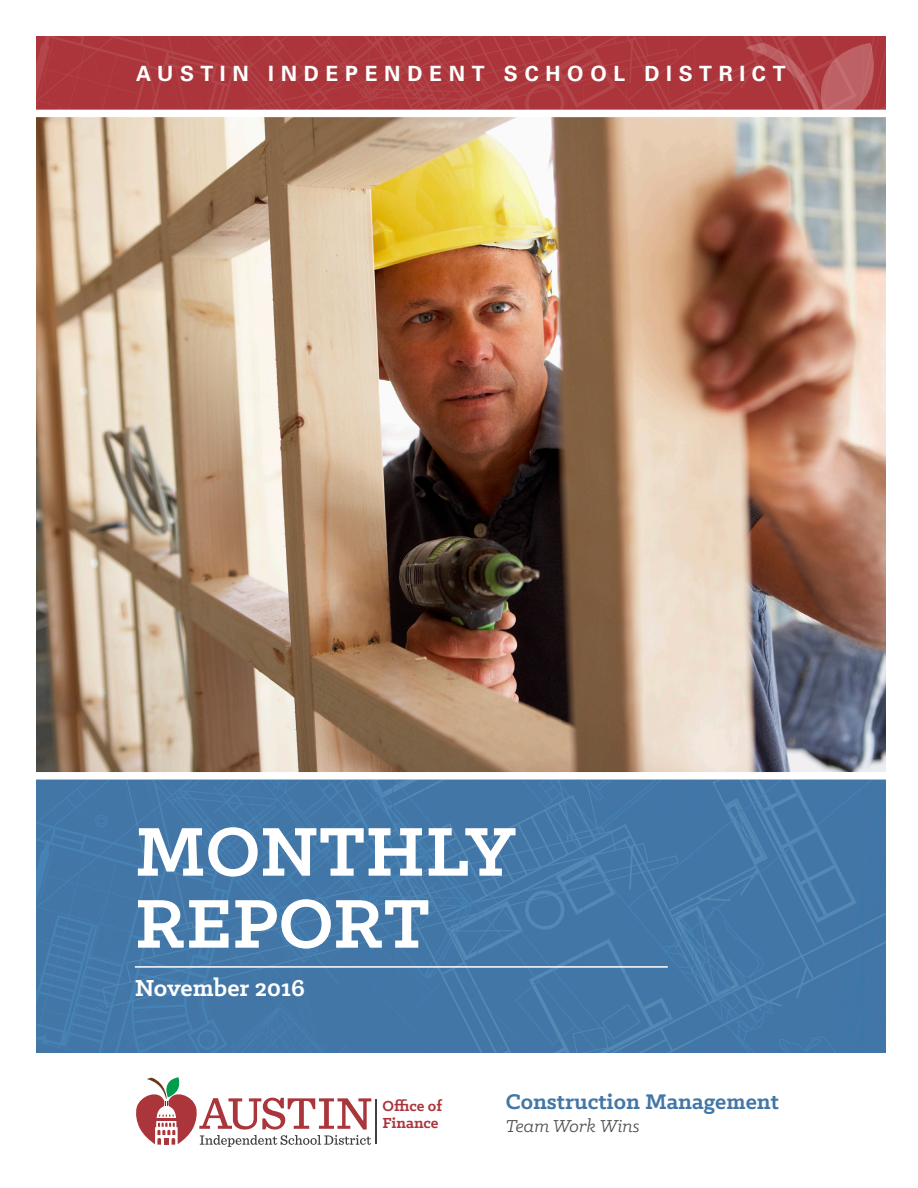
<style>
.page{position:relative;width:918px;height:1188px;background:#fff}
.page>*{position:absolute;margin:0;border:0;box-sizing:border-box;transform-origin:0 0}
.t1{font:700 78px/72px "Klinic Slab";letter-spacing:.005em;color:#fff}
.t2{font:700 26.25px "Klinic Slab";color:#fff}
.t3{font:700 24px "Klinic Slab";color:#4276a6}
.t4{font:700 21px "Univers LT Std";letter-spacing:.32em;color:#fff}
.t5{font:italic 19.5px "Klinic Slab";color:#4b4c4d}
.t6{font:700 16.5px "Klinic Slab";color:#ab353a}
</style>
<div class="page">
<hr style="left:375px;top:1099px;width:1px;height:45px;background:#414142">
<img style="left:36px;top:126px;width:850px;height:646px">
<svg style="left:36px;top:780px;width:195px;height:273px;background:#4378a8"></svg>
<svg style="left:231px;top:780px;width:655px;height:273px;background:#4378a8"></svg>
<svg style="left:36px;top:117px;width:850px;height:9px;background:#c8b7a3"></svg>
<svg style="left:36px;top:36px;width:195px;height:74px;background:#ac383d"></svg>
<svg style="left:231px;top:36px;width:655px;height:74px;background:#ad3c41"></svg>
<hr style="left:135px;top:966px;width:533px;height:2px;background:#fff">
<svg style="left:136px;top:1077px;width:235px;height:70px"></svg>
<p class="t4" style="left:136px;top:62px;width:651px">AUSTIN INDEPENDENT SCHOOL DISTRICT</p>
<h1 class="t1" style="left:135px;top:814px;width:382px">MONTHLY<br>REPORT</h1>
<p class="t2" style="left:135px;top:971px;width:172px">November 2016</p>
<p class="t6" style="left:382px;top:1095px;width:61px">Ofce of</p>
<p class="t3" style="left:506px;top:1086px;width:275px">Construction Management</p>
<p class="t6" style="left:382px;top:1112px;width:58px">Finance</p>
<p class="t5" style="left:506px;top:1113px;width:136px">Team Work Wins</p>
</div>
